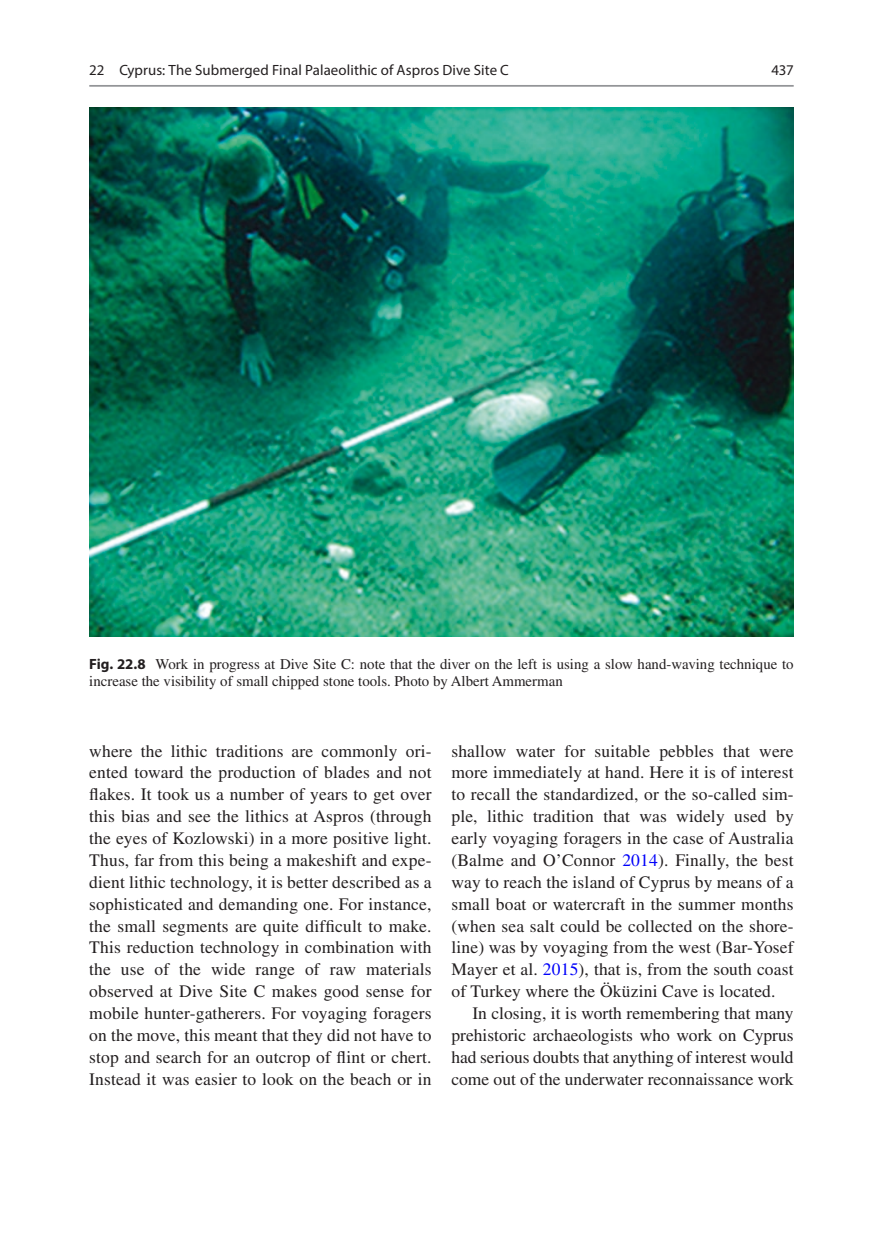
<style>
.page{position:relative;width:883px;height:1260px;background:#fff}
.page>*{position:absolute;margin:0;border:0;box-sizing:border-box;transform-origin:0 0}
.t1{font:17.5px/21.9px "Qblsyn Times LT Std";letter-spacing:.01em;color:#231f20;text-align:justify}
.t2{font:14.88px/17.5px "Qblsyn Times LT Std";color:#231f20}
.t3{font:14.88px "Rylbvd Myriad Pro";letter-spacing:.005em;color:#231f20}
.t4{font:14.88px "Mcrgpl Myriad Pro";color:#231f20}
.s1{font-family:"Xsmbyk Myriad Pro";font-weight:700}
.s2{color:#0000fa}
</style>
<div class="page">
<img style="left:89px;top:107px;width:705px;height:529px">
<hr style="left:89px;top:85px;width:705px;height:2px;background:#939598">
<p class="t3" style="left:89px;top:61px;width:421px">22 Cyprus: The Submerged Final Palaeolithic of Aspros Dive Site C</p>
<p class="t4" style="left:771px;top:61px;width:24px">437</p>
<p class="t2" style="left:89px;top:655px;width:706px"><span class="s1">Fig. 22.8</span> Work in progress at Dive Site C: note that the diver on the left is using a slow hand-waving technique to increase the visibility of small chipped stone tools. Photo by Albert Ammerman</p>
<p class="t1" style="left:89px;top:740px;width:344px">where the lithic traditions are commonly ori&shy;ented toward the production of blades and not flakes. It took us a number of years to get over this bias and see the lithics at Aspros (through the eyes of Kozlowski) in a more positive light.<br>Thus, far from this being a makeshift and expe&shy;dient lithic technology, it is better described as a sophisticated and demanding one. For instance, the small segments are quite difficult to make.<br>This reduction technology in combination with the use of the wide range of raw materials observed at Dive Site C makes good sense for mobile hunter-gatherers. For voyaging foragers on the move, this meant that they did not have to stop and search for an outcrop of flint or chert.<br>Instead it was easier to look on the beach or in</p>
<p class="t1" style="left:451px;top:740px;width:344px">shallow water for suitable pebbles that were more immediately at hand. Here it is of interest to recall the standardized, or the so-called sim&shy;ple, lithic tradition that was widely used by early voyaging foragers in the case of Australia (Balme and O’Connor <span class="s2">2014</span>). Finally, the best way to reach the island of Cyprus by means of a small boat or watercraft in the summer months (when sea salt could be collected on the shore&shy;line) was by voyaging from the west (Bar-Yosef Mayer et al. <span class="s2">2015</span>), that is, from the south coast of Turkey where the Öküzini Cave is located.</p>
<p class="t1" style="left:451px;top:1002px;width:344px;text-indent:21px">In closing, it is worth remembering that many prehistoric archaeologists who work on Cyprus had serious doubts that anything of interest would come out of the underwater reconnaissance work</p>
</div>
